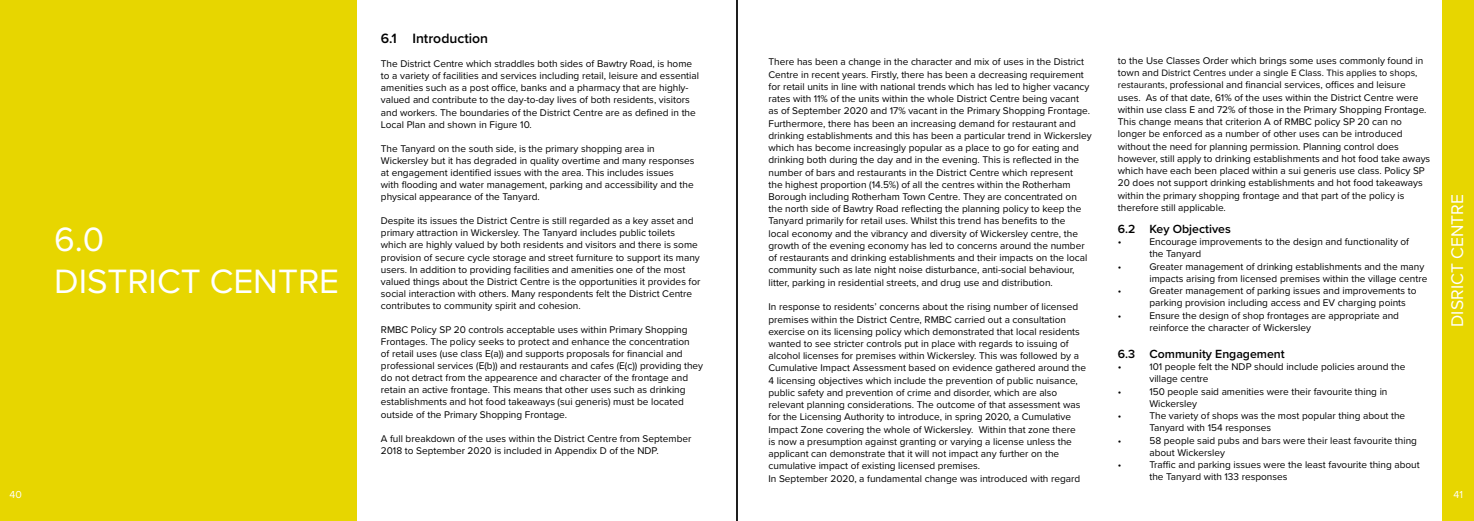
<style>
.page{position:relative;width:1474px;height:521px;background:#fff}
.page>*{position:absolute;margin:0;border:0;box-sizing:border-box;transform-origin:0 0}
.t1{font:35px/42px "Proxima Nova";color:#fff}
.t2{font:17.5px "Proxima Nova";color:#fff}
.t3{font:600 14px "Proxima Nova";color:#000}
.t4{font:600 12.25px "Proxima Nova";color:#000}
.t5{font:10.5px "Proxima Nova";color:#fff}
.t6{font:10.5px "Proxima Nova";color:#000}
.t7{font:10.06px/12.2px "Proxima Nova";color:#000}
.t8{font:9.62px "Proxima Nova";color:#000}
.s1{font-size:10.06px}
.s2{font-size:9.62px}
</style>
<div class="page">
<hr style="left:736px;top:0;width:2px;height:521px;background:#000">
<div style="left:0;top:0;width:356px;height:521px;background:#e7d600"></div>
<div style="left:1442px;top:0;width:31px;height:521px;background:#e7d600"></div>
<h1 class="t1" style="left:54px;top:217px;width:286px">6.0<br>DISTRICT CENTRE</h1>
<h3 class="t3" style="left:381px;top:27px;width:109px">6.1 Introduction</h3>
<p class="t7" style="left:381px;top:57px;width:319px">The District Centre which straddles both sides of Bawtry Road, is home to a variety of facilities and services including retail, leisure and essential amenities such as a post office, banks and a pharmacy that are highly&shy;valued and contribute to the day-to-day lives of both residents, visitors and workers. The boundaries of the District Centre are as defined in the Local Plan and shown in Figure 10.</p>
<p class="t7" style="left:381px;top:142px;width:315px">The Tanyard on the south side, is the primary shopping area in Wickersley but it has degraded in quality overtime and many responses at engagement identified issues with the area. This includes issues with flooding and water management, parking and accessibility and the physical appearance of the Tanyard.</p>
<p class="t7" style="left:381px;top:214px;width:321px">Despite its issues the District Centre is still regarded as a key asset and primary attraction in Wickersley. The Tanyard includes public toilets which are highly valued by both residents and visitors and there is some provision of secure cycle storage and street furniture to support its many users. In addition to providing facilities and amenities one of the most valued things about the District Centre is the opportunities it provides for social interaction with others. Many respondents felt the District Centre contributes to community spirit and cohesion.</p>
<p class="t7" style="left:381px;top:323px;width:324px">RMBC Policy SP 20 controls acceptable uses within Primary Shopping Frontages. The policy seeks to protect and enhance the concentration<br>of retail uses (use class E(a)) and supports proposals for financial and professional services (E(b)) and restaurants and cafes (E(c)) providing they do not detract from the appearence and character of the frontage and retain an active frontage. This means that other uses such as drinking establishments and hot food takeaways (sui generis) must be located outside of the Primary Shopping Frontage.</p>
<p class="t7" style="left:381px;top:432px;width:312px">A full breakdown of the uses within the District Centre from September<br>2018 to September 2020 is included in Appendix D of the NDP.</p>
<p class="t7" style="left:768px;top:55px;width:325px">There has been a change in the character and mix of uses in the District Centre in recent years. Firstly, there has been a decreasing requirement for retail units in line with national trends which has led to higher vacancy rates with 11% of the units within the whole District Centre being vacant<br>as of September 2020 and 17% vacant in the Primary Shopping Frontage.<br>Furthermore, there has been an increasing demand for restaurant and drinking establishments and this has been a particular trend in Wickersley which has become increasingly popular as a place to go for eating and drinking both during the day and in the evening. This is reflected in the number of bars and restaurants in the District Centre which represent<br>the highest proportion (14.5%) of all the centres within the Rotherham Borough including Rotherham Town Centre. They are concentrated on the north side of Bawtry Road reflecting the planning policy to keep the Tanyard primarily for retail uses. Whilst this trend has benefits to the<br>local economy and the vibrancy and diversity of Wickersley centre, the growth of the evening economy has led to concerns around the number of restaurants and drinking establishments and their impacts on the local community such as late night noise disturbance, anti-social behaviour, litter, parking in residential streets, and drug use and distribution.</p>
<p class="t7" style="left:768px;top:300px;width:319px">In response to residents’ concerns about the rising number of licensed premises within the District Centre, RMBC carried out a consultation exercise on its licensing policy which demonstrated that local residents wanted to see stricter controls put in place with regards to issuing of alcohol licenses for premises within Wickersley. This was followed by a Cumulative Impact Assessment based on evidence gathered around the 4 licensing objectives which include the prevention of public nuisance, public safety and prevention of crime and disorder, which are also relevant planning considerations. The outcome of that assessment was for the Licensing Authority to introduce, in spring 2020, a Cumulative Impact Zone covering the whole of Wickersley. Within that zone there<br>is now a presumption against granting or varying a license unless the applicant can demonstrate that it will not impact any further on the cumulative impact of existing licensed premises.<br>In September 2020, a fundamental change was introduced with regard</p>
<p class="t7" style="left:1117px;top:54px;width:307px">to the Use Classes Order which brings some uses commonly found in</p>
<p class="t8" style="left:1117px;top:66px;width:301px"><span class="s1">town and</span> District Centres under a single E Class. This applies to shops,</p>
<p class="t7" style="left:1117px;top:78px;width:314px"><span class="s2">restaurants,</span> professional and financial services, offices and leisure uses. As of that date, 61% of the uses within the District Centre were within use class E and 72% of those in the Primary Shopping Frontage.<br>This change means that criterion A of RMBC policy SP 20 can no longer be enforced as a number of other uses can be introduced without the need for planning permission. Planning control does however, still apply to drinking establishments and hot food take aways which have each been placed within a sui generis use class. Policy SP 20 does not support drinking establishments and hot food takeaways within the primary shopping frontage and that part of the policy is therefore still applicable.</p>
<p class="t4" style="left:1117px;top:220px;width:114px">6.2 Key Objectives</p>
<p class="t6" style="left:1117px;top:234px;width:5px">•</p>
<p class="t7" style="left:1149px;top:235px;width:261px">Encourage improvements to the design and functionality of the Tanyard</p>
<p class="t7" style="left:1117px;top:260px;width:5px">•</p>
<p class="t7" style="left:1149px;top:260px;width:279px">Greater management of drinking establishments and the many impacts arising from licensed premises within the village centre</p>
<p class="t7" style="left:1117px;top:284px;width:5px">•</p>
<p class="t7" style="left:1149px;top:284px;width:269px">Greater management of parking issues and improvements to parking provision including access and EV charging points</p>
<p class="t7" style="left:1117px;top:309px;width:5px">•</p>
<p class="t7" style="left:1149px;top:309px;width:251px">Ensure the design of shop frontages are appropriate and reinforce the character of Wickersley</p>
<p class="t4" style="left:1117px;top:345px;width:168px">6.3 Community Engagement</p>
<p class="t6" style="left:1117px;top:359px;width:5px">•</p>
<p class="t7" style="left:1149px;top:360px;width:257px"><span class="s2">1</span>01 people felt the NDP should include policies around the village centre</p>
<p class="t7" style="left:1117px;top:385px;width:5px">•</p>
<p class="t7" style="left:1149px;top:385px;width:239px">150 people said amenities were their favourite thing in<br>Wickersley</p>
<p class="t7" style="left:1117px;top:409px;width:5px">•</p>
<p class="t7" style="left:1149px;top:409px;width:257px">The variety of shops was the most popular thing about the<br>Tanyard with 154 responses</p>
<p class="t7" style="left:1117px;top:434px;width:5px">•</p>
<p class="t7" style="left:1149px;top:434px;width:269px">58 people said pubs and bars were their least favourite thing about Wickersley</p>
<p class="t7" style="left:1117px;top:458px;width:5px">•</p>
<p class="t7" style="left:1149px;top:458px;width:272px">Traffic and parking issues were the least favourite thing about the Tanyard with 133 responses</p>
<h2 class="t2" style="left:1444px;top:327px;width:134px;rotate:-90deg">DISRICT CENTRE</h2>
<p class="t5" style="left:10px;top:486px;width:14px">40</p>
<p class="t5" style="left:1453px;top:486px;width:11px">41</p>
</div>
